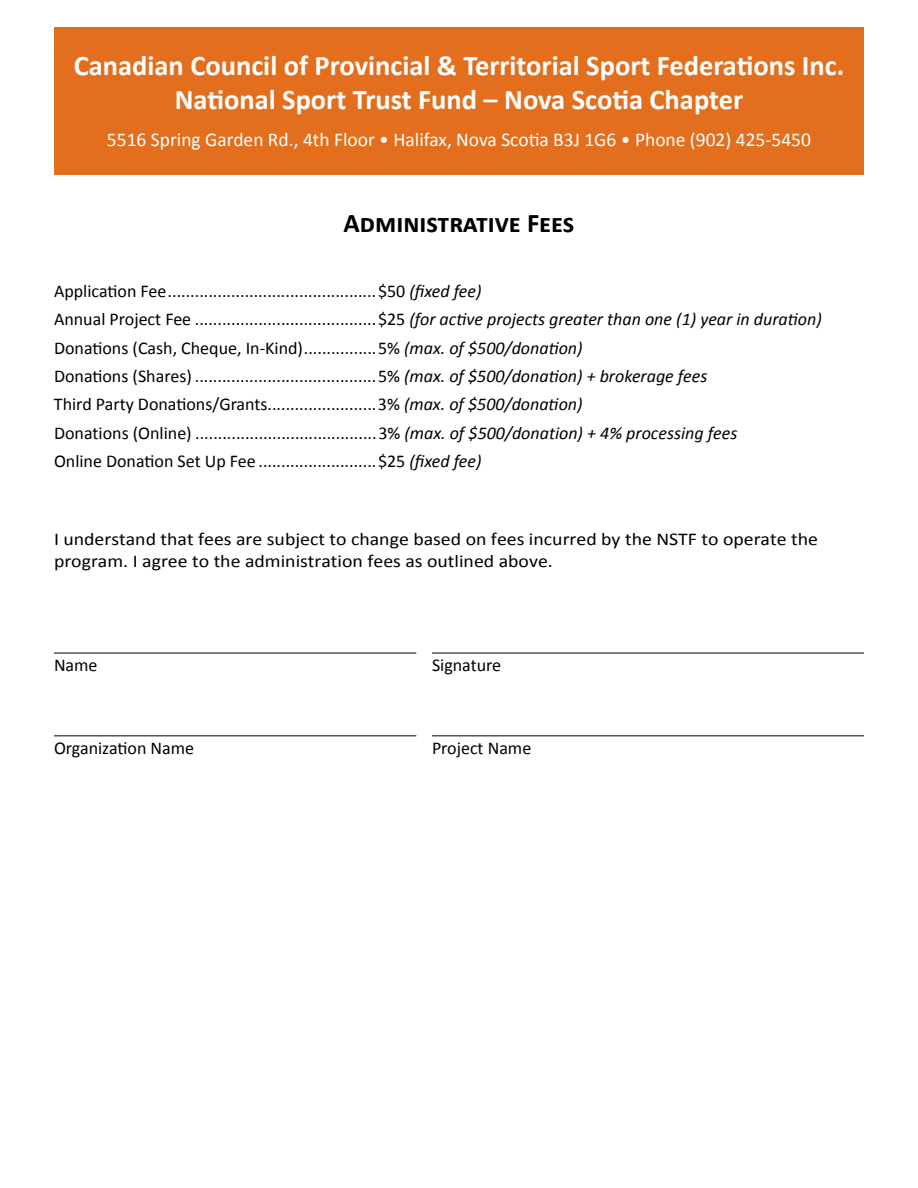
<style>
.page{position:relative;width:918px;height:1188px;background:#fff}
.page>*{position:absolute;margin:0;border:0;box-sizing:border-box;transform-origin:0 0}
.t1{font:700 28.5px/34.2px "Calibri";color:#fff;text-align:center}
.t2{font:700 27px "Calibri";color:#000}
.t3{font:19.5px "Calibri";color:#fff}
.t4{font:18px/28.3px "Calibri";color:#000}
.t5{font:18px/21.6px "Calibri";color:#000;scale:1.1 1}
.s1{font-style:italic}
</style>
<div class="page">
<div style="left:54px;top:27px;width:810px;height:147px;background:#e36f1e"></div>
<hr style="left:54px;top:653px;width:362px;height:1px;background:#000">
<hr style="left:432px;top:653px;width:432px;height:1px;background:#000">
<hr style="left:54px;top:736px;width:362px;height:1px;background:#000">
<hr style="left:432px;top:736px;width:432px;height:1px;background:#000">
<h1 class="t1" style="left:74px;top:47px;width:772px">Canadian Council of Provincial &amp; Territorial Sport Federations Inc.<br>National Sport Trust Fund – Nova Scotia Chapter</h1>
<p class="t3" style="left:107px;top:127px;width:706px">5516 Spring Garden Rd., 4th Floor • Halifax, Nova Scotia B3J 1G6 • Phone (902) 425-5450</p>
<h2 class="t2" style="left:343px;top:206px;width:233px">Administrative Fees</h2>
<p class="t4" style="left:54px;top:276px;width:769px">Application Fee..............................................$50 <span class="s1">(fixed fee)<br></span>Annual Project Fee ........................................$25 <span class="s1">(for active projects greater than one (1) year in duration)<br></span>Donations (Cash, Cheque, In-Kind)................5% <span class="s1">(max. of $500/donation)<br></span>Donations (Shares) ........................................5% <span class="s1">(max. of $500/donation) + brokerage fees<br></span>Third Party Donations/Grants........................3% <span class="s1">(max. of $500/donation)<br></span>Donations (Online) ........................................3% <span class="s1">(max. of $500/donation) + 4% processing fees<br></span>Online Donation Set Up Fee ..........................$25 <span class="s1">(fixed fee)</span></p>
<p class="t5" style="left:54px;top:528px;width:696px">I understand that fees are subject to change based on fees incurred by the NSTF to operate the program. I agree to the administration fees as outlined above.</p>
<p class="t4" style="left:54px;top:650px;width:45px">Name</p>
<p class="t4" style="left:432px;top:650px;width:71px">Signature</p>
<p class="t4" style="left:54px;top:733px;width:142px">Organization Name</p>
<p class="t4" style="left:432px;top:733px;width:101px">Project Name</p>
</div>
